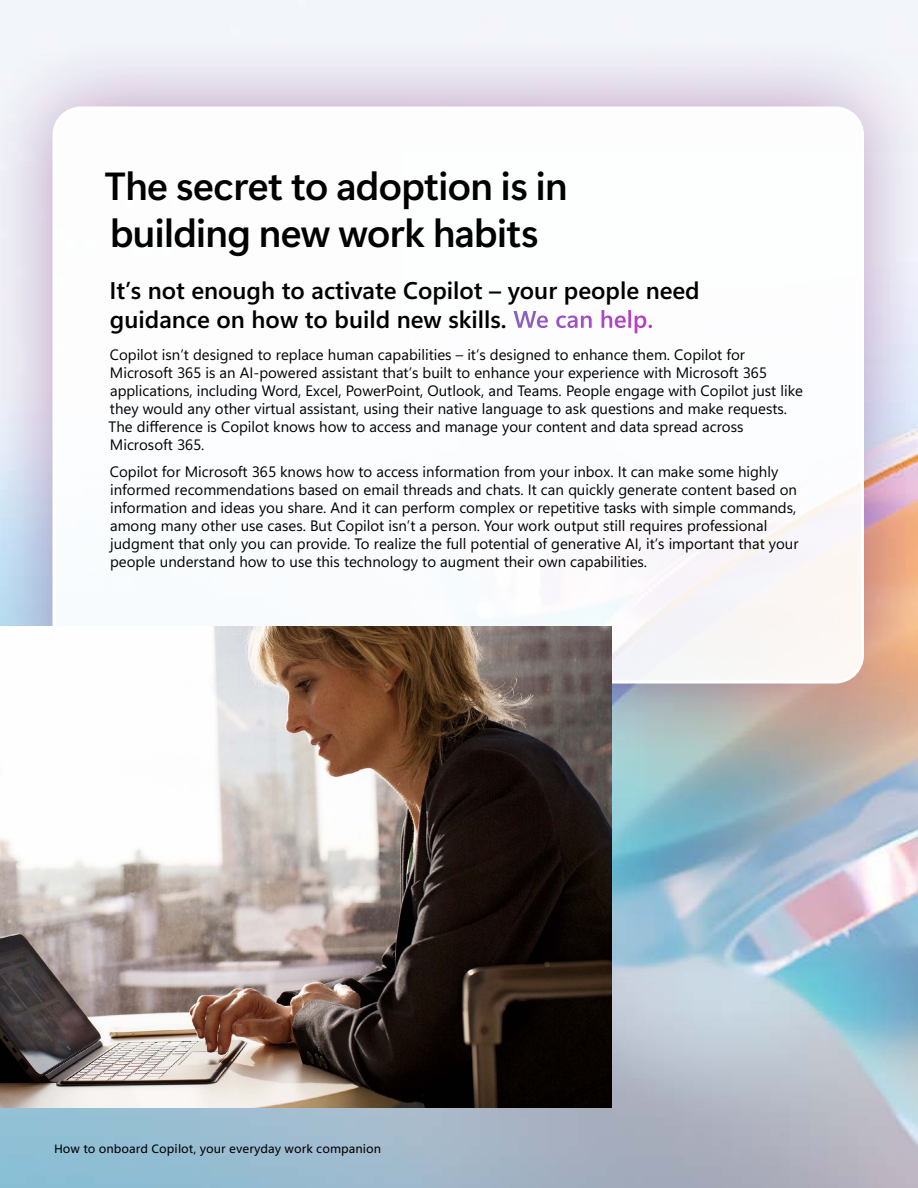
<style>
.page{position:relative;width:918px;height:1188px;background:#fff}
.page>*{position:absolute;margin:0;border:0;box-sizing:border-box;transform-origin:0 0}
.t1{font:39px/46.8px "Segoe Sans 240000";letter-spacing:-.015em;color:#000}
.t2{font:24px/28.8px "Segoe Sans a 8000";color:#000}
.t3{font:15px/18px "Segoe Sans a 8000";color:#000}
.t4{font:12px "Segoe Sans 50000";color:#000}
.s1{color:#fff}
</style>
<div class="page">
<img style="left:0;top:0;width:918px;height:1188px">
<div style="left:0;top:32px;width:918px;height:726px;background:#702573;opacity:.5"></div>
<div style="left:54px;top:108px;width:808px;height:574px;background:#fff;border-radius:27px"></div>
<img style="left:0;top:627px;width:612px;height:480px">
<h1 class="t1" style="left:105px;top:162px;width:464px">The secret to adoption is in building new work habits</h1>
<h2 class="t2" style="left:109px;top:275px;width:592px">It’s not enough to activate Copilot – your people need guidance on how to build new skills. <span class="s1">We can help.</span></h2>
<p class="t3" style="left:109px;top:346px;width:696px">Copilot isn’t designed to replace human capabilities – it’s designed to enhance them. Copilot for Microsoft 365 is an AI-powered assistant that’s built to enhance your experience with Microsoft 365 applications, including Word, Excel, PowerPoint, Outlook, and Teams. People engage with Copilot just like they would any other virtual assistant, using their native language to ask questions and make requests.<br>The difference is Copilot knows how to access and manage your content and data spread across Microsoft 365.</p>
<p class="t3" style="left:110px;top:463px;width:690px">Copilot for Microsoft 365 knows how to access information from your inbox. It can make some highly informed recommendations based on email threads and chats. It can quickly generate content based on information and ideas you share. And it can perform complex or repetitive tasks with simple commands, among many other use cases. But Copilot isn’t a person. Your work output still requires professional judgment that only you can provide. To realize the full potential of generative AI, it’s important that your people understand how to use this technology to augment their own capabilities.</p>
<p class="t4" style="left:54px;top:1141px;width:329px">How to onboard Copilot, your everyday work companion</p>
</div>
